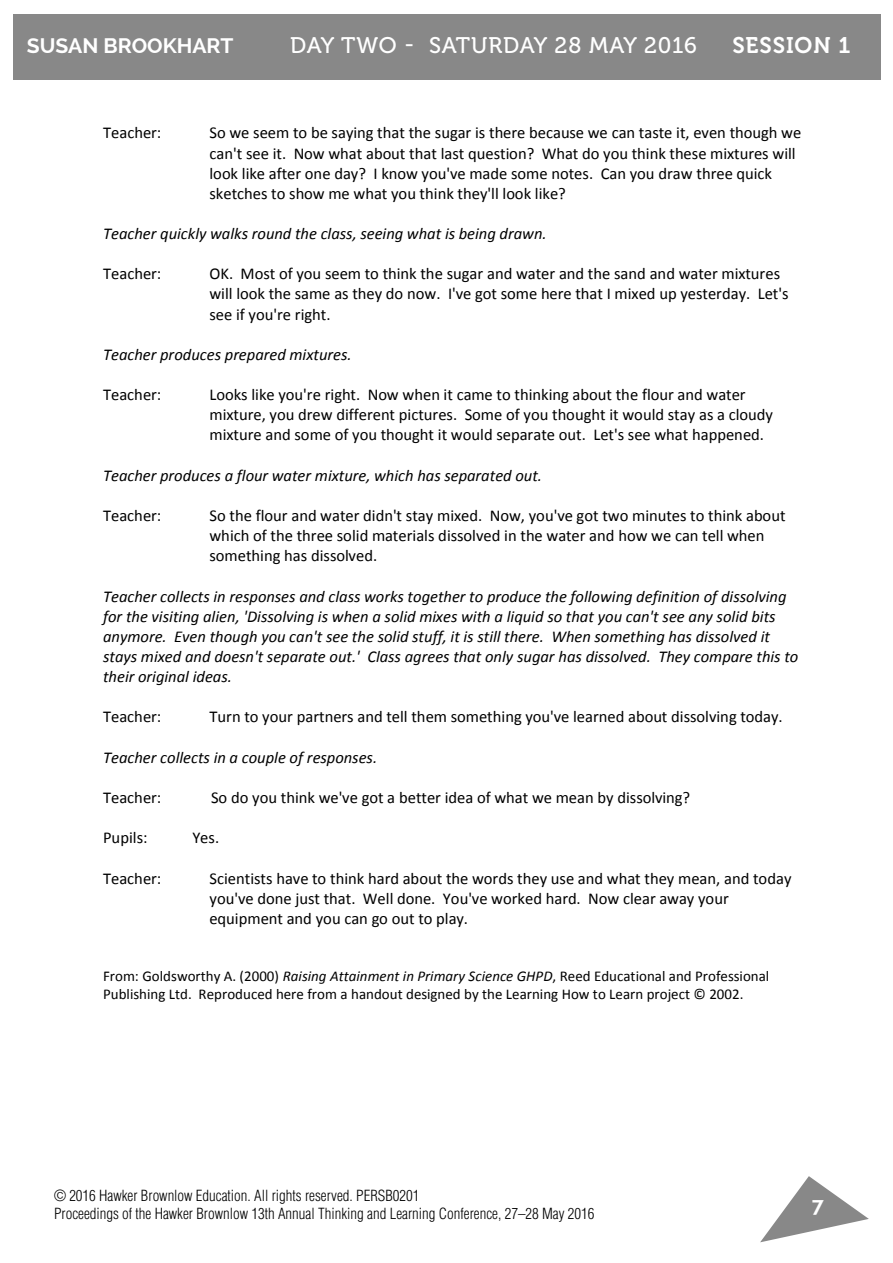
<style>
.page{position:relative;width:893px;height:1263px;background:#fff}
.page>*{position:absolute;margin:0;border:0;box-sizing:border-box;transform-origin:0 0}
.t1{font:22.5px "Museo 500";letter-spacing:.03em;color:#fff}
.t2{font:22.5px "Museo 700";letter-spacing:.04em;color:#fff}
.t3{font:700 21px "Raleway";color:#fff}
.t4{font:16.5px/20.1px "Calibri";color:#000}
.t5{font:italic 16.5px/20.1px "Calibri";color:#000}
.t6{font:15px/18.1px "Calibri";color:#000}
.t7{font:300 condensed 15px/18px "Helvetica LT Std";color:#000}
.s1{font-style:italic}
</style>
<div class="page">
<svg style="left:760px;top:1176px;width:109px;height:66px"></svg>
<div style="left:13px;top:14px;width:867px;height:65px;background:#888"></div>
<p class="t3" style="left:27px;top:34px;width:208px">SUSAN BROOKHART</p>
<h1 class="t1" style="left:290px;top:37px;width:408px">DAY TWO - SATURDAY 28 MAY 2016</h1>
<h1 class="t2" style="left:732px;top:37px;width:120px">SESSION 1</h1>
<p class="t4" style="left:103px;top:123px;width:60px">Teacher:</p>
<p class="t4" style="left:209px;top:123px;width:593px">So we seem to be saying that the sugar is there because we can taste it, even though we can't see it. Now what about that last question? What do you think these mixtures will look like after one day? I know you've made some notes. Can you draw three quick sketches to show me what you think they'll look like?</p>
<p class="t5" style="left:103px;top:223px;width:445px">Teacher quickly walks round the class, seeing what is being drawn.</p>
<p class="t4" style="left:103px;top:264px;width:60px">Teacher:</p>
<p class="t4" style="left:209px;top:264px;width:581px">OK. Most of you seem to think the sugar and water and the sand and water mixtures will look the same as they do now. I've got some here that I mixed up yesterday. Let's see if you're right.</p>
<p class="t5" style="left:103px;top:344px;width:250px">Teacher produces prepared mixtures.</p>
<p class="t4" style="left:103px;top:385px;width:60px">Teacher:</p>
<p class="t4" style="left:209px;top:385px;width:565px">Looks like you're right. Now when it came to thinking about the flour and water mixture, you drew different pictures. Some of you thought it would stay as a cloudy mixture and some of you thought it would separate out. Let's see what happened.</p>
<p class="t5" style="left:103px;top:465px;width:441px">Teacher produces a flour water mixture, which has separated out.</p>
<p class="t4" style="left:103px;top:506px;width:60px">Teacher:</p>
<p class="t4" style="left:209px;top:506px;width:578px">So the flour and water didn't stay mixed. Now, you've got two minutes to think about which of the three solid materials dissolved in the water and how we can tell when something has dissolved.</p>
<p class="t5" style="left:103px;top:585px;width:697px">Teacher collects in responses and class works together to produce the following definition of dissolving for the visiting alien, 'Dissolving is when a solid mixes with a liquid so that you can't see any solid bits anymore. Even though you can't see the solid stuff, it is still there. When something has dissolved it stays mixed and doesn't separate out.' Class agrees that only sugar has dissolved. They compare this to their original ideas.</p>
<p class="t4" style="left:103px;top:707px;width:60px">Teacher:</p>
<p class="t4" style="left:209px;top:707px;width:575px">Turn to your partners and tell them something you've learned about dissolving today.</p>
<p class="t5" style="left:103px;top:747px;width:276px">Teacher collects in a couple of responses.</p>
<p class="t4" style="left:103px;top:788px;width:60px">Teacher:</p>
<p class="t4" style="left:211px;top:788px;width:481px">So do you think we've got a better idea of what we mean by dissolving?</p>
<p class="t4" style="left:103px;top:828px;width:46px">Pupils:</p>
<p class="t4" style="left:192px;top:828px;width:28px">Yes.</p>
<p class="t4" style="left:103px;top:868px;width:60px">Teacher:</p>
<p class="t4" style="left:209px;top:868px;width:584px">Scientists have to think hard about the words they use and what they mean, and today you've done just that. Well done. You've worked hard. Now clear away your equipment and you can go out to play.</p>
<p class="t6" style="left:103px;top:967px;width:668px">From: Goldsworthy A. (2000) <span class="s1">Raising Attainment in Primary Science GHPD</span>, Reed Educational and Professional<br>Publishing Ltd. Reproduced here from a handout designed by the Learning How to Learn project © 2002.</p>
<p class="t7" style="left:54px;top:1189px;width:542px">© 2016 Hawker Brownlow Education. All rights reserved. PERSB0201<br>Proceedings of the Hawker Brownlow 13th Annual Thinking and Learning Conference, 27–28 May 2016</p>
<p class="t3" style="left:812px;top:1193px;width:14px">7</p>
</div>
